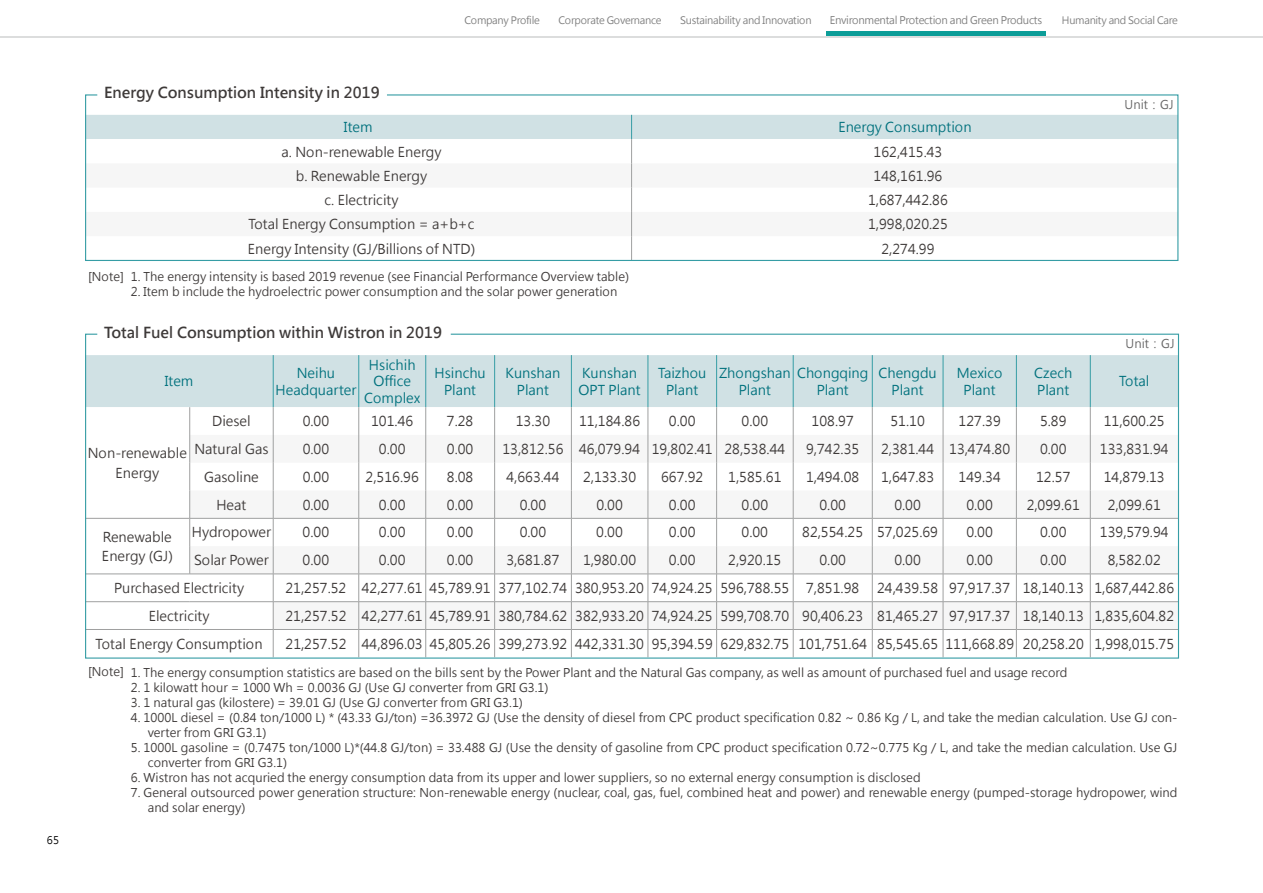
<style>
.page{position:relative;width:1263px;height:893px;background:#fff}
.page>*{position:absolute;margin:0;border:0;box-sizing:border-box;transform-origin:0 0}
.t1{font:700 15px "Microsoft Jheng Hei";color:#3e3a39}
.t2{font:13.5px/19.5px "Microsoft Jheng Hei";color:#3e3a39;text-align:center}
.t3{font:13.5px/16.5px "Microsoft Jheng Hei";color:#00717d;text-align:center}
.t4{font:12px/15px "Microsoft Jheng Hei";color:#3e3a39}
.t5{font:12px "Microsoft Jheng Hei";color:#656464}
.t6{font:10.5px "Microsoft Jheng Hei";letter-spacing:-.03em;color:#7d7d7d}
.t7{font:10.5px "Microsoft Jheng Hei";color:#000}
.t8{font:10.2px "Microsoft Jheng Hei";letter-spacing:-.025em;color:#7d7d7d}
</style>
<div class="page">
<hr style="left:0;top:36px;width:1263px;height:1px;background:#dcdddd">
<div style="left:827px;top:31px;width:219px;height:5px;background:#0c9d98"></div>
<svg style="left:85px;top:333px;width:1094px;height:326px"></svg>
<svg style="left:85px;top:94px;width:1094px;height:167px"></svg>
<p class="t7" style="left:47px;top:834px;width:14px">65</p>
<p class="t1" style="left:104px;top:83px;width:277px">Energy Consumption Intensity in 2019</p>
<p class="t8" style="left:464px;top:13px;width:77px">Company Profile</p>
<p class="t8" style="left:558px;top:14px;width:105px">Corporate Governance</p>
<p class="t8" style="left:680px;top:13px;width:133px">Sustainability and Innovation</p>
<p class="t6" style="left:830px;top:13px;width:214px">Environmental Protection and Green Products</p>
<p class="t8" style="left:1062px;top:13px;width:118px">Humanity and Social Care</p>
<p class="t5" style="left:1124px;top:97px;width:51px">Unit：GJ</p>
<p class="t4" style="left:88px;top:269px;width:37px">[Note]</p>
<p class="t3" style="left:344px;top:119px;width:30px">Item</p>
<p class="t3" style="left:838px;top:119px;width:135px">Energy Consumption</p>
<p class="t2" style="left:281px;top:142px;width:161px">a. Non-renewable Energy</p>
<p class="t2" style="left:874px;top:142px;width:70px">162,415.43</p>
<p class="t2" style="left:296px;top:166px;width:133px">b. Renewable Energy</p>
<p class="t2" style="left:874px;top:166px;width:70px">148,161.96</p>
<p class="t2" style="left:324px;top:190px;width:75px">c. Electricity</p>
<p class="t2" style="left:868px;top:190px;width:81px">1,687,442.86</p>
<p class="t2" style="left:248px;top:215px;width:228px">Total Energy Consumption = a+b+c</p>
<p class="t2" style="left:868px;top:215px;width:81px">1,998,020.25</p>
<p class="t2" style="left:248px;top:239px;width:229px">Energy Intensity (GJ/Billions of NTD)</p>
<p class="t2" style="left:881px;top:239px;width:55px">2,274.99</p>
<p class="t4" style="left:131px;top:269px;width:500px">1. The energy intensity is based 2019 revenue (see Financial Performance Overview table)</p>
<p class="t4" style="left:131px;top:284px;width:488px">2. Item b include the hydroelectric power consumption and the solar power generation</p>
<p class="t1" style="left:104px;top:323px;width:339px">Total Fuel Consumption within Wistron in 2019</p>
<p class="t5" style="left:1125px;top:336px;width:51px">Unit：GJ</p>
<p class="t3" style="left:165px;top:373px;width:30px">Item</p>
<p class="t3" style="left:276px;top:365px;width:82px">Neihu<br>Headquarter</p>
<p class="t3" style="left:364px;top:357px;width:58px">Hsichih<br>Office<br>Complex</p>
<p class="t3" style="left:434px;top:365px;width:53px">Hsinchu<br>Plant</p>
<p class="t3" style="left:506px;top:365px;width:56px">Kunshan<br>Plant</p>
<p class="t3" style="left:578px;top:365px;width:64px;text-align:left">Kunshan<br>OPT Plant</p>
<p class="t3" style="left:658px;top:365px;width:50px">Taizhou<br>Plant</p>
<p class="t3" style="left:719px;top:365px;width:73px">Zhongshan<br>Plant</p>
<p class="t3" style="left:797px;top:365px;width:73px">Chongqing<br>Plant</p>
<p class="t3" style="left:878px;top:365px;width:60px">Chengdu<br>Plant</p>
<p class="t3" style="left:957px;top:365px;width:47px">Mexico<br>Plant</p>
<p class="t3" style="left:1034px;top:365px;width:40px;text-align:left">Czech<br>Plant</p>
<p class="t3" style="left:1119px;top:373px;width:32px">Total</p>
<p class="t2" style="left:88px;top:444px;width:101px">Non-renewable<br>Energy</p>
<p class="t2" style="left:212px;top:412px;width:40px">Diesel</p>
<p class="t2" style="left:303px;top:412px;width:28px">0.00</p>
<p class="t2" style="left:371px;top:412px;width:44px">101.46</p>
<p class="t2" style="left:447px;top:412px;width:28px">7.28</p>
<p class="t2" style="left:516px;top:412px;width:36px">13.30</p>
<p class="t2" style="left:579px;top:412px;width:63px">11,184.86</p>
<p class="t2" style="left:669px;top:412px;width:28px">0.00</p>
<p class="t2" style="left:742px;top:412px;width:28px">0.00</p>
<p class="t2" style="left:812px;top:412px;width:44px">108.97</p>
<p class="t2" style="left:890px;top:412px;width:36px">51.10</p>
<p class="t2" style="left:958px;top:412px;width:44px">127.39</p>
<p class="t2" style="left:1040px;top:412px;width:28px">5.89</p>
<p class="t2" style="left:1104px;top:412px;width:63px">11,600.25</p>
<p class="t2" style="left:194px;top:439px;width:76px">Natural Gas</p>
<p class="t2" style="left:303px;top:439px;width:28px">0.00</p>
<p class="t2" style="left:379px;top:439px;width:28px">0.00</p>
<p class="t2" style="left:447px;top:439px;width:28px">0.00</p>
<p class="t2" style="left:502px;top:439px;width:284px">13,812.56 46,079.94 19,802.41 28,538.44</p>
<p class="t2" style="left:806px;top:439px;width:55px">9,742.35</p>
<p class="t2" style="left:881px;top:439px;width:131px">2,381.44 13,474.80</p>
<p class="t2" style="left:1040px;top:439px;width:28px">0.00</p>
<p class="t2" style="left:1100px;top:439px;width:70px">133,831.94</p>
<p class="t2" style="left:204px;top:467px;width:56px">Gasoline</p>
<p class="t2" style="left:303px;top:467px;width:28px">0.00</p>
<p class="t2" style="left:366px;top:467px;width:55px">2,516.96</p>
<p class="t2" style="left:447px;top:467px;width:28px">8.08</p>
<p class="t2" style="left:506px;top:467px;width:55px">4,663.44</p>
<p class="t2" style="left:583px;top:467px;width:55px">2,133.30</p>
<p class="t2" style="left:661px;top:467px;width:44px">667.92</p>
<p class="t2" style="left:728px;top:467px;width:55px">1,585.61</p>
<p class="t2" style="left:806px;top:467px;width:55px">1,494.08</p>
<p class="t2" style="left:881px;top:467px;width:55px">1,647.83</p>
<p class="t2" style="left:958px;top:467px;width:44px">149.34</p>
<p class="t2" style="left:1036px;top:467px;width:36px">12.57</p>
<p class="t2" style="left:1104px;top:467px;width:63px">14,879.13</p>
<p class="t2" style="left:216px;top:495px;width:32px">Heat</p>
<p class="t2" style="left:303px;top:495px;width:28px">0.00</p>
<p class="t2" style="left:379px;top:495px;width:28px">0.00</p>
<p class="t2" style="left:447px;top:495px;width:28px">0.00</p>
<p class="t2" style="left:520px;top:495px;width:28px">0.00</p>
<p class="t2" style="left:596px;top:495px;width:28px">0.00</p>
<p class="t2" style="left:669px;top:495px;width:28px">0.00</p>
<p class="t2" style="left:741px;top:495px;width:28px">0.00</p>
<p class="t2" style="left:819px;top:495px;width:28px">0.00</p>
<p class="t2" style="left:894px;top:495px;width:28px">0.00</p>
<p class="t2" style="left:966px;top:495px;width:28px">0.00</p>
<p class="t2" style="left:1027px;top:495px;width:55px">2,099.61</p>
<p class="t2" style="left:1108px;top:495px;width:55px">2,099.61</p>
<p class="t2" style="left:102px;top:527px;width:72px;text-align:left">Renewable<br>Energy (GJ)</p>
<p class="t2" style="left:192px;top:523px;width:81px">Hydropower</p>
<p class="t2" style="left:303px;top:523px;width:28px">0.00</p>
<p class="t2" style="left:379px;top:523px;width:28px">0.00</p>
<p class="t2" style="left:447px;top:523px;width:28px">0.00</p>
<p class="t2" style="left:520px;top:523px;width:28px">0.00</p>
<p class="t2" style="left:596px;top:523px;width:28px">0.00</p>
<p class="t2" style="left:669px;top:523px;width:28px">0.00</p>
<p class="t2" style="left:741px;top:523px;width:28px">0.00</p>
<p class="t2" style="left:802px;top:523px;width:137px">82,554.25 57,025.69</p>
<p class="t2" style="left:966px;top:523px;width:28px">0.00</p>
<p class="t2" style="left:1040px;top:523px;width:28px">0.00</p>
<p class="t2" style="left:1100px;top:523px;width:70px">139,579.94</p>
<p class="t2" style="left:194px;top:551px;width:76px">Solar Power</p>
<p class="t2" style="left:303px;top:551px;width:28px">0.00</p>
<p class="t2" style="left:379px;top:551px;width:28px">0.00</p>
<p class="t2" style="left:447px;top:551px;width:28px">0.00</p>
<p class="t2" style="left:506px;top:551px;width:55px">3,681.87</p>
<p class="t2" style="left:583px;top:551px;width:55px">1,980.00</p>
<p class="t2" style="left:669px;top:551px;width:28px">0.00</p>
<p class="t2" style="left:728px;top:551px;width:55px">2,920.15</p>
<p class="t2" style="left:819px;top:551px;width:28px">0.00</p>
<p class="t2" style="left:894px;top:551px;width:28px">0.00</p>
<p class="t2" style="left:966px;top:551px;width:28px">0.00</p>
<p class="t2" style="left:1040px;top:551px;width:28px">0.00</p>
<p class="t2" style="left:1108px;top:551px;width:55px">8,582.02</p>
<p class="t2" style="left:114px;top:578px;width:131px">Purchased Electricity</p>
<p class="t2" style="left:285px;top:578px;width:575px">21,257.52 42,277.61 45,789.91 377,102.74 380,953.20 74,924.25 596,788.55 7,851.98</p>
<p class="t2" style="left:877px;top:578px;width:299px">24,439.58 97,917.37 18,140.13 1,687,442.86</p>
<p class="t2" style="left:149px;top:606px;width:62px">Electricity</p>
<p class="t2" style="left:285px;top:606px;width:890px">21,257.52 42,277.61 45,789.91 380,784.62 382,933.20 74,924.25 599,708.70 90,406.23 81,465.27 97,917.37 18,140.13 1,835,604.82</p>
<p class="t2" style="left:96px;top:634px;width:168px">Total Energy Consumption</p>
<p class="t2" style="left:285px;top:634px;width:890px">21,257.52 44,896.03 45,805.26 399,273.92 442,331.30 95,394.59 629,832.75 101,751.64 85,545.65 111,668.89 20,258.20 1,998,015.75</p>
<p class="t4" style="left:88px;top:664px;width:37px">[Note]</p>
<p class="t4" style="left:131px;top:666px;width:938px">1. The energy consumption statistics are based on the bills sent by the Power Plant and the Natural Gas company, as well as amount of purchased fuel and usage record</p>
<p class="t4" style="left:131px;top:681px;width:419px">2. 1 kilowatt hour = 1000 Wh = 0.0036 GJ (Use GJ converter from GRI G3.1)</p>
<p class="t4" style="left:131px;top:696px;width:394px">3. 1 natural gas (kilostere) = 39.01 GJ (Use GJ converter from GRI G3.1)</p>
<p class="t4" style="left:148px;top:711px;width:1031px;text-indent:-17px">4. 1000L diesel = (0.84 ton/1000 L) * (43.33 GJ/ton) =36.3972 GJ (Use the density of diesel from CPC product specification 0.82 ~ 0.86 Kg / L, and take the median calculation. Use GJ con&shy;verter from GRI G3.1)</p>
<p class="t4" style="left:148px;top:741px;width:1031px;text-indent:-17px">5. 1000L gasoline = (0.7475 ton/1000 L)*(44.8 GJ/ton) = 33.488 GJ (Use the density of gasoline from CPC product specification 0.72~0.775 Kg / L, and take the median calculation. Use GJ converter from GRI G3.1)</p>
<p class="t4" style="left:131px;top:771px;width:791px">6. Wistron has not acquried the energy consumption data from its upper and lower suppliers, so no external energy consumption is disclosed</p>
<p class="t4" style="left:148px;top:786px;width:1031px;text-indent:-17px">7. General outsourced power generation structure: Non-renewable energy (nuclear, coal, gas, fuel, combined heat and power) and renewable energy (pumped-storage hydropower, wind and solar energy)</p>
</div>
